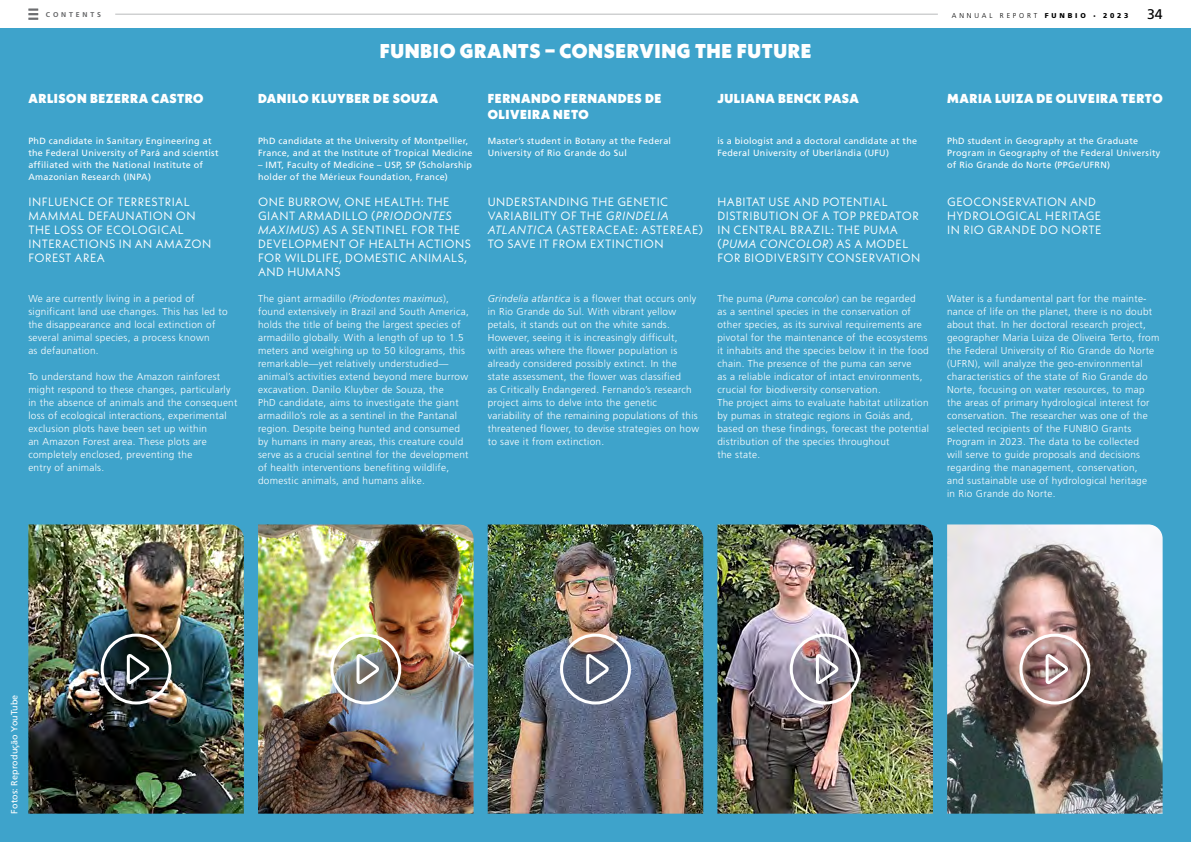
<style>
.page{position:relative;width:1191px;height:842px;background:#fff}
.page>*{position:absolute;margin:0;border:0;box-sizing:border-box;transform-origin:0 0}
.t1{font:900 20px "Neue Kabel";letter-spacing:.03em;color:#fff}
.t2{font:14px "Frutiger LT Std";color:#000}
.t3{font:900 13px/16px "Neue Kabel";letter-spacing:.04em;color:#fff}
.t4{font:12px/14px "Neue Kabel";letter-spacing:.04em;color:#fff}
.t5{font:300 10px/13px "Frutiger LT Std";letter-spacing:.03em;color:#fff}
.t6{font:9px/12px "Frutiger LT Std";letter-spacing:.03em;color:#fff}
.t7{font:9px "Frutiger LT Std";letter-spacing:.01em;color:#fff}
.t8{font:300 7px "Frutiger LT Std";letter-spacing:.4em;color:#000}
.t9{font:700 7px "Frutiger LT Std";letter-spacing:.4em;color:#636466}
.s1{font-weight:900}
.s2{font-family:"Barlow";font-weight:500}
.s3{font-style:italic}
</style>
<div class="page">
<div style="left:0;top:28px;width:1191px;height:814px;background:#3ea3cb"></div>
<svg style="left:28px;top:8px;width:10px;height:12px"></svg>
<hr style="left:115px;top:14px;width:823px;height:1px;background:#b8babc">
<img style="left:28px;top:524px;width:216px;height:290px">
<svg style="left:102px;top:635px;width:68px;height:68px;background:#333b3c"></svg>
<div style="left:101px;top:634px;width:70px;height:70px;border:3px solid #fff;border-radius:50%"></div>
<svg style="left:125px;top:651px;width:26px;height:33px"></svg>
<img style="left:947px;top:524px;width:215px;height:290px">
<svg style="left:1021px;top:635px;width:67px;height:68px;background:#a4827f"></svg>
<div style="left:1019px;top:634px;width:71px;height:70px;border:3px solid #fff;border-radius:50%"></div>
<svg style="left:1044px;top:651px;width:25px;height:33px"></svg>
<img style="left:488px;top:524px;width:215px;height:290px">
<svg style="left:561px;top:635px;width:68px;height:68px;background:#707382"></svg>
<div style="left:560px;top:634px;width:71px;height:70px;border:3px solid #fff;border-radius:50%"></div>
<svg style="left:585px;top:651px;width:25px;height:33px"></svg>
<img style="left:258px;top:524px;width:215px;height:290px">
<img style="left:332px;top:635px;width:68px;height:68px;border-radius:50%">
<div style="left:330px;top:634px;width:71px;height:70px;border:3px solid #fff;border-radius:50%"></div>
<svg style="left:355px;top:651px;width:25px;height:33px"></svg>
<img style="left:717px;top:524px;width:216px;height:290px">
<svg style="left:791px;top:635px;width:68px;height:68px;background:#8f828b"></svg>
<div style="left:789px;top:634px;width:71px;height:70px;border:3px solid #fff;border-radius:50%"></div>
<svg style="left:814px;top:651px;width:26px;height:33px"></svg>
<p class="t9" style="left:46px;top:10px;width:56px">CONTENTS</p>
<p class="t8" style="left:952px;top:11px;width:178px">ANNUAL REPORT <span class="s1">FUNBIO</span> <span class="s2">•</span> <span class="s1">2023</span></p>
<h2 class="t2" style="left:1147px;top:6px;width:17px">34</h2>
<h3 class="t3" style="left:28px;top:90px;width:176px">ARLISON BEZERRA CASTRO</h3>
<p class="t6" style="left:28px;top:135px;width:192px">PhD candidate in Sanitary Engineering at the Federal University of Pará and scientist affiliated with the National Institute of Amazonian Research (INPA)</p>
<p class="t4" style="left:28px;top:195px;width:184px">INFLUENCE OF TERRESTRIAL<br>MAMMAL DEFAUNATION ON<br>THE LOSS OF ECOLOGICAL<br>INTERACTIONS IN AN AMAZON<br>FOREST AREA</p>
<p class="t5" style="left:28px;top:292px;width:201px">We are currently living in a period of significant land use changes. This has led to the disappearance and local extinction of several animal species, a process known<br>as defaunation.</p>
<p class="t5" style="left:28px;top:370px;width:211px">To understand how the Amazon rainforest might respond to these changes, particularly in the absence of animals and the consequent loss of ecological interactions, experimental exclusion plots have been set up within<br>an Amazon Forest area. These plots are completely enclosed, preventing the<br>entry of animals.</p>
<h1 class="t1" style="left:380px;top:38px;width:433px">FUNBIO GRANTS – CONSERVING THE FUTURE</h1>
<h3 class="t3" style="left:258px;top:90px;width:182px">DANILO KLUYBER DE SOUZA</h3>
<p class="t6" style="left:258px;top:135px;width:216px">PhD candidate at the University of Montpellier,<br>France, and at the Institute of Tropical Medicine</p>
<p class="t6" style="left:258px;top:159px;width:216px">– IMT, Faculty of Medicine – USP, SP (Scholarship holder of the Mérieux Foundation, France)</p>
<p class="t4" style="left:258px;top:195px;width:214px">ONE BURROW, ONE HEALTH: THE<br>GIANT ARMADILLO (<span class="s3">PRIODONTES<br>MAXIMUS</span>) AS A SENTINEL FOR THE<br>DEVELOPMENT OF HEALTH ACTIONS<br>FOR WILDLIFE, DOMESTIC ANIMALS,<br>AND HUMANS</p>
<p class="t5" style="left:258px;top:292px;width:212px">The giant armadillo (<span class="s3">Priodontes maximus</span>), found extensively in Brazil and South America, holds the title of being the largest species of armadillo globally. With a length of up to 1.5 meters and weighing up to 50 kilograms, this remarkable—yet relatively understudied— animal’s activities extend beyond mere burrow excavation. Danilo Kluyber de Souza, the<br>PhD candidate, aims to investigate the giant armadillo’s role as a sentinel in the Pantanal region. Despite being hunted and consumed by humans in many areas, this creature could serve as a crucial sentinel for the development of health interventions benefiting wildlife, domestic animals, and humans alike.</p>
<h3 class="t3" style="left:488px;top:90px;width:175px">FERNANDO FERNANDES DE<br>OLIVEIRA NETO</h3>
<p class="t6" style="left:488px;top:135px;width:185px">Master’s student in Botany at the Federal<br>University of Rio Grande do Sul</p>
<p class="t4" style="left:488px;top:195px;width:217px">UNDERSTANDING THE GENETIC<br>VARIABILITY OF THE <span class="s3">GRINDELIA<br>ATLANTICA</span> (ASTERACEAE: ASTEREAE)<br>TO SAVE IT FROM EXTINCTION</p>
<p class="t5" style="left:488px;top:292px;width:213px"><span class="s3">Grindelia atlantica</span> is a flower that occurs only in Rio Grande do Sul. With vibrant yellow petals, it stands out on the white sands.<br>However, seeing it is increasingly difficult, with areas where the flower population is already considered possibly extinct. In the state assessment, the flower was classified<br>as Critically Endangered. Fernando’s research project aims to delve into the genetic variability of the remaining populations of this threatened flower, to devise strategies on how to save it from extinction.</p>
<h3 class="t3" style="left:717px;top:90px;width:143px">JULIANA BENCK PASA</h3>
<p class="t6" style="left:717px;top:135px;width:201px">is a biologist and a doctoral candidate at the<br>Federal University of Uberlândia (UFU)</p>
<p class="t4" style="left:717px;top:195px;width:204px">HABITAT USE AND POTENTIAL<br>DISTRIBUTION OF A TOP PREDATOR<br>IN CENTRAL BRAZIL: THE PUMA (<span class="s3">PUMA CONCOLOR</span>) AS A MODEL<br>FOR BIODIVERSITY CONSERVATION</p>
<p class="t5" style="left:717px;top:292px;width:213px">The puma (<span class="s3">Puma concolor</span>) can be regarded<br>as a sentinel species in the conservation of other species, as its survival requirements are pivotal for the maintenance of the ecosystems it inhabits and the species below it in the food chain. The presence of the puma can serve<br>as a reliable indicator of intact environments, crucial for biodiversity conservation.<br>The project aims to evaluate habitat utilization by pumas in strategic regions in Goiás and, based on these findings, forecast the potential distribution of the species throughout<br>the state.</p>
<h3 class="t3" style="left:947px;top:90px;width:217px">MARIA LUIZA DE OLIVEIRA TERTO</h3>
<p class="t6" style="left:947px;top:135px;width:215px">PhD student in Geography at the Graduate<br>Program in Geography of the Federal University of Rio Grande do Norte (PPGe/UFRN)</p>
<p class="t4" style="left:947px;top:195px;width:156px">GEOCONSERVATION AND<br>HYDROLOGICAL HERITAGE<br>IN RIO GRANDE DO NORTE</p>
<p class="t5" style="left:947px;top:292px;width:214px">Water is a fundamental part for the mainte&shy;nance of life on the planet, there is no doubt about that. In her doctoral research project, geographer Maria Luiza de Oliveira Terto, from the Federal University of Rio Grande do Norte (UFRN), will analyze the geo-environmental characteristics of the state of Rio Grande do Norte, focusing on water resources, to map the areas of primary hydrological interest for conservation. The researcher was one of the selected recipients of the FUNBIO Grants Program in 2023. The data to be collected<br>will serve to guide proposals and decisions regarding the management, conservation,<br>and sustainable use of hydrological heritage<br>in Rio Grande do Norte.</p>
<p class="t7" style="left:9px;top:814px;width:121px;rotate:-90deg">Fotos: Reprodução YouTube</p>
</div>
